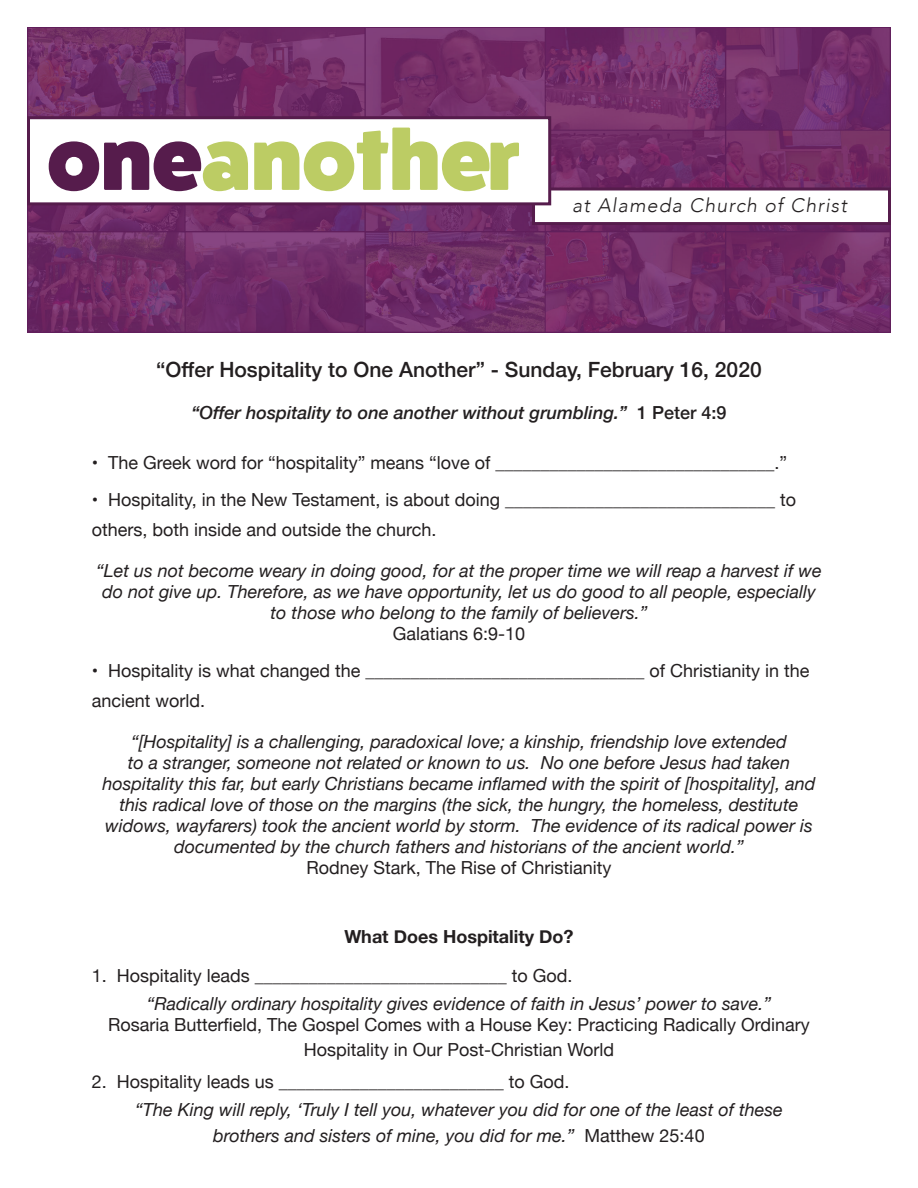
<style>
.page{position:relative;width:918px;height:1188px;background:#fff}
.page>*{position:absolute;margin:0;border:0;box-sizing:border-box;transform-origin:0 0}
.t1{font:800 85.95px "Fat Frank";color:#bccc64}
.t2{font:500 21px "Helvetica Neue";color:#231f20}
.t3{font:italic 300 19.5px "Avenir";letter-spacing:.06em;color:#231f20}
.t4{font:italic 18px/21px "Helvetica Neue";color:#231f20;text-align:center}
.t5{font:18px/30px "Helvetica Neue";color:#231f20}
.t6{font:italic 500 18px "Helvetica Neue";color:#231f20}
.t7{font:700 18px "Helvetica Neue";color:#231f20}
.s1{color:#561c4c}
.s2{font-style:normal}
</style>
<div class="page">
<img style="left:27px;top:28px;width:864px;height:305px">
<div style="left:532px;top:188px;width:359px;height:37px;background:#fff;border:3px solid #561c4c"></div>
<div style="left:27px;top:116px;width:524px;height:89px;background:#fff;border:3px solid #561c4c"></div>
<h1 class="t1" style="left:47px;top:112px;width:475px"><span class="s1">one</span>another</h1>
<p class="t3" style="left:572px;top:194px;width:276px">at Alameda Church of Christ</p>
<p class="t2" style="left:156px;top:353px;width:607px">“Offer Hospitality to One Another” - Sunday, February 16, 2020</p>
<p class="t6" style="left:192px;top:397px;width:536px">“Offer hospitality to one another without grumbling.” <span class="s2">1 Peter 4:9</span></p>
<p class="t5" style="left:92px;top:449px;width:697px">• The Greek word for “hospitality” means “love of _______________________________.”</p>
<p class="t5" style="left:92px;top:485px;width:706px">• Hospitality, in the New Testament, is about doing ______________________________ to others, both inside and outside the church.</p>
<p class="t4" style="left:96px;top:561px;width:727px">“Let us not become weary in doing good, for at the proper time we will reap a harvest if we do not give up. Therefore, as we have opportunity, let us do good to all people, especially to those who belong to the family of believers.”</p>
<p class="t5" style="left:393px;top:620px;width:134px">Galatians 6:9-10</p>
<p class="t5" style="left:92px;top:656px;width:719px">• Hospitality is what changed the _______________________________ of Christianity in the ancient world.</p>
<p class="t4" style="left:102px;top:732px;width:715px">“[Hospitality] is a challenging, paradoxical love; a kinship, friendship love extended<br>to a stranger, someone not related or known to us. No one before Jesus had taken hospitality this far, but early Christians became inflamed with the spirit of [hospitality], and this radical love of those on the margins (the sick, the hungry, the homeless, destitute widows, wayfarers) took the ancient world by storm. The evidence of its radical power is documented by the church fathers and historians of the ancient world.”</p>
<p class="t5" style="left:306px;top:854px;width:307px">Rodney Stark, The Rise of Christianity</p>
<p class="t7" style="left:344px;top:922px;width:231px">What Does Hospitality Do?</p>
<p class="t5" style="left:92px;top:962px;width:482px">1. Hospitality leads ____________________________ to God.</p>
<p class="t4" style="left:147px;top:994px;width:626px">“Radically ordinary hospitality gives evidence of faith in Jesus’ power to save.”</p>
<p class="t5" style="left:108px;top:1013px;width:703px;line-height:25.5px;text-align:center">Rosaria Butterfield, The Gospel Comes with a House Key: Practicing Radically Ordinary<br>Hospitality in Our Post-Christian World</p>
<p class="t5" style="left:92px;top:1068px;width:479px">2. Hospitality leads us _________________________ to God.</p>
<p class="t4" style="left:135px;top:1098px;width:649px;line-height:25.5px">“The King will reply, ‘Truly I tell you, whatever you did for one of the least of these brothers and sisters of mine, you did for me.” <span class="s2">Matthew 25:40</span></p>
</div>
